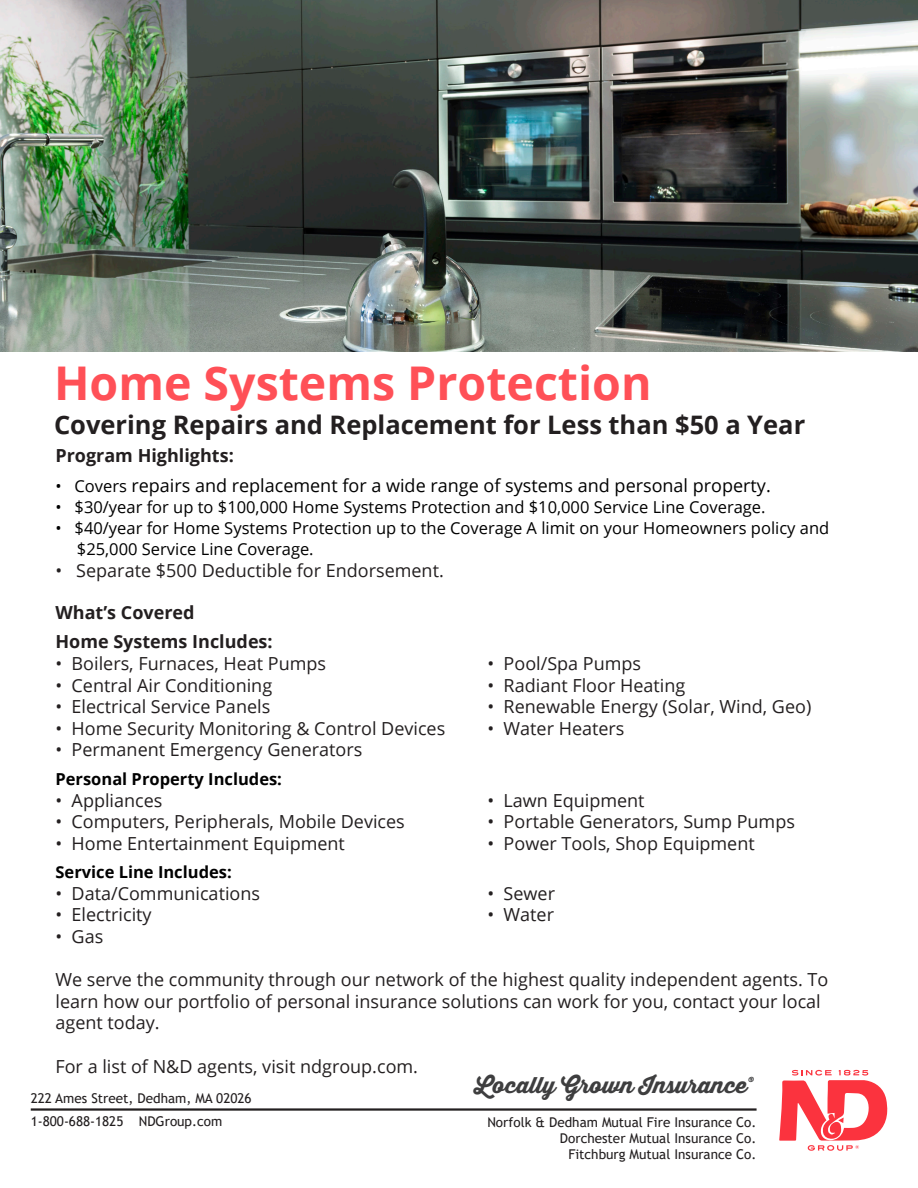
<style>
.page{position:relative;width:918px;height:1188px;background:#fff}
.page>*{position:absolute;margin:0;border:0;box-sizing:border-box;transform-origin:0 0}
.t1{font:700 46.5px "Open Sans";color:#ff5057}
.t2{font:700 25.5px "Open Sans";color:#231f20}
.t3{font:22.2px "Thirsty Script Extrabold Demo";color:#3e3e3f}
.t4{font:18px/21.6px "Open Sans";color:#231f20}
.t5{font:18px "Open Sans";color:#000}
.t6{font:700 18px "Open Sans";color:#231f20}
.t7{font:16.5px/21.6px "Open Sans";color:#000}
.t8{font:700 16.5px "Open Sans";color:#000}
.t9{font:13.5px/16.2px "Trebuchet MS";color:#231f20;text-align:right}
.s1{font-size:16.5px}
</style>
<div class="page">
<hr style="left:31px;top:1108px;width:726px;height:3px;background:#231f20">
<svg style="left:779px;top:1070px;width:108px;height:81px"></svg>
<img style="left:0;top:0;width:918px;height:352px">
<p class="t1" style="left:54px;top:350px;width:599px">Home Systems Protection</p>
<p class="t2" style="left:54px;top:407px;width:753px">Covering Repairs and Replacement for Less than $50 a Year</p>
<p class="t6" style="left:56px;top:443px;width:180px">Program Highlights:</p>
<p class="t5" style="left:56px;top:473px;width:717px"><span class="s1">• Covers</span> repairs and replacement for a wide range of systems and personal property.</p>
<p class="t7" style="left:56px;top:495px;width:712px">• $30/year for up to $100,000 Home Systems Protection and $10,000 Service Line Coverage.</p>
<p class="t7" style="left:77px;top:516px;width:754px;text-indent:-21px">• $40/year for Home Systems Protection up to the Coverage A limit on your Homeowners policy and $25,000 Service Line Coverage.</p>
<p class="t4" style="left:56px;top:559px;width:390px">• Separate $500 Deductible for Endorsement.</p>
<p class="t6" style="left:56px;top:600px;width:141px">What’s Covered</p>
<p class="t6" style="left:56px;top:629px;width:219px">Home Systems Includes:</p>
<p class="t4" style="left:56px;top:652px;width:272px">• Boilers, Furnaces, Heat Pumps</p>
<p class="t4" style="left:488px;top:652px;width:155px">• Pool/Spa Pumps</p>
<p class="t4" style="left:56px;top:674px;width:218px">• Central Air Conditioning</p>
<p class="t4" style="left:488px;top:674px;width:199px">• Radiant Floor Heating</p>
<p class="t4" style="left:56px;top:695px;width:216px">• Electrical Service Panels</p>
<p class="t4" style="left:488px;top:695px;width:325px">• Renewable Energy (Solar, Wind, Geo)</p>
<p class="t4" style="left:56px;top:717px;width:391px">• Home Security Monitoring &amp; Control Devices</p>
<p class="t4" style="left:488px;top:717px;width:139px">• Water Heaters</p>
<p class="t4" style="left:56px;top:739px;width:308px">• Permanent Emergency Generators</p>
<p class="t8" style="left:56px;top:767px;width:228px">Personal Property Includes:</p>
<p class="t4" style="left:56px;top:789px;width:109px">• Appliances</p>
<p class="t4" style="left:488px;top:789px;width:159px">• Lawn Equipment</p>
<p class="t4" style="left:56px;top:810px;width:351px">• Computers, Peripherals, Mobile Devices</p>
<p class="t4" style="left:488px;top:810px;width:309px">• Portable Generators, Sump Pumps</p>
<p class="t4" style="left:56px;top:832px;width:291px">• Home Entertainment Equipment</p>
<p class="t4" style="left:488px;top:832px;width:269px">• Power Tools, Shop Equipment</p>
<p class="t8" style="left:56px;top:861px;width:178px">Service Line Includes:</p>
<p class="t4" style="left:56px;top:882px;width:206px">• Data/Communications</p>
<p class="t4" style="left:488px;top:882px;width:69px">• Sewer</p>
<p class="t4" style="left:56px;top:904px;width:98px">• Electricity</p>
<p class="t4" style="left:488px;top:904px;width:68px">• Water</p>
<p class="t4" style="left:56px;top:925px;width:49px">• Gas</p>
<p class="t4" style="left:56px;top:968px;width:774px">We serve the community through our network of the highest quality independent agents. To learn how our portfolio of personal insurance solutions can work for you, contact your local agent today.</p>
<p class="t4" style="left:56px;top:1055px;width:364px">For a list of N&amp;D agents, visit ndgroup.com.</p>
<p class="t3" style="left:475px;top:1068px;width:280px">Locally Grown Insurance<sup>®</sup></p>
<p class="t9" style="left:487px;top:1114px;width:271px">Norfolk &amp; Dedham Mutual Fire Insurance Co.<br>Dorchester Mutual Insurance Co.<br>Fitchburg Mutual Insurance Co.</p>
<p class="t9" style="left:31px;top:1090px;width:222px">222 Ames Street, Dedham, MA 02026</p>
<p class="t9" style="left:31px;top:1113px;width:193px">1-800-688-1825 NDGroup.com</p>
</div>
